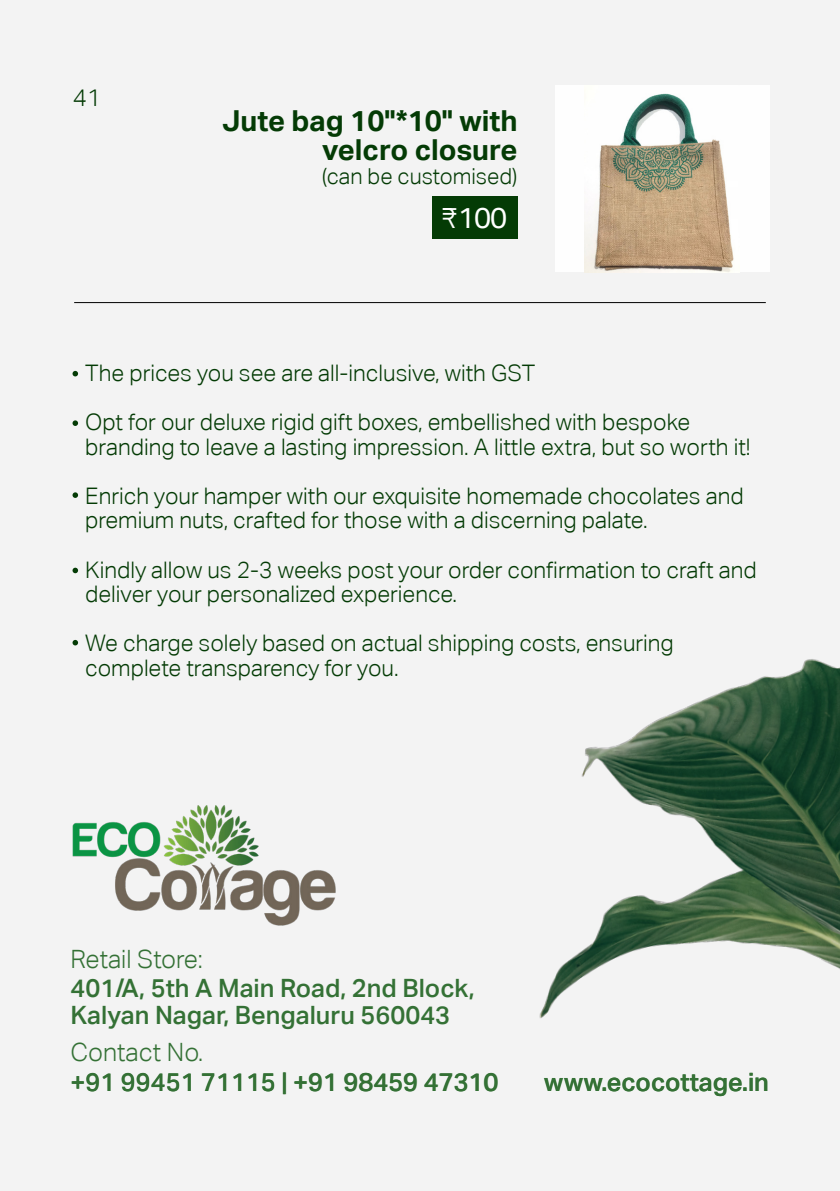
<style>
.page{position:relative;width:840px;height:1191px;background:#fff}
.page>*{position:absolute;margin:0;border:0;box-sizing:border-box;transform-origin:0 0}
.t1{font:700 28.8px/28.6px "Aktiv Grotesk Corp";color:#043b05;text-align:right}
.t2{font:28.8px "Aktiv Grotesk Corp";color:#fff}
.t3{font:500 25.2px/26.6px "Aktiv Grotesk Corp";color:#347135}
.t4{font:25.2px "Aktiv Grotesk Corp";color:#347135}
.t5{font:300 25.2px "Aktiv Grotesk Corp";color:#347135}
.t6{font:300 24px "Aktiv Grotesk Corp";color:#043b05}
.t7{font:300 22.8px/49.2px "Aktiv Grotesk Corp";color:#043b05}
.t8{font:300 22px "Aktiv Grotesk Corp";color:#043b05}
.s1{font-family:"Bahnschrift";font-size:28px}
</style>
<div class="page">
<div style="left:0;top:0;width:839px;height:1191px;background:#f3f3f3"></div>
<hr style="left:74px;top:302px;width:691px;height:1px;background:#000">
<div style="left:554px;top:85px;width:215px;height:187px;background:#fefefe"></div>
<img style="left:584px;top:93px;width:150px;height:179px">
<div style="left:432px;top:196px;width:85px;height:43px;background:#043b05"></div>
<img style="left:539px;top:659px;width:300px;height:359px">
<img style="left:72px;top:805px;width:264px;height:121px">
<svg style="left:72px;top:371px;width:6px;height:5px"></svg>
<svg style="left:72px;top:420px;width:6px;height:6px"></svg>
<svg style="left:72px;top:492px;width:6px;height:6px"></svg>
<svg style="left:72px;top:567px;width:6px;height:6px"></svg>
<svg style="left:72px;top:640px;width:6px;height:5px"></svg>
<p class="t6" style="left:73px;top:83px;width:30px">41</p>
<p class="t1" style="left:222px;top:106px;width:297px">Jute bag 10"*10" with velcro closure</p>
<p class="t8" style="left:322px;top:164px;width:197px">(can be customised)</p>
<p class="t2" style="left:440px;top:201px;width:68px"><span class="s1">₹</span>100</p>
<p class="t7" style="left:85px;top:348px;width:606px">The prices you see are all-inclusive, with GST<br>Opt for our deluxe rigid gift boxes, embellished with bespoke</p>
<p class="t7" style="left:85px;top:422px;width:666px">branding to leave a lasting impression. A little extra, but so worth it!<br>Enrich your hamper with our exquisite homemade chocolates and</p>
<p class="t7" style="left:85px;top:496px;width:672px">premium nuts, crafted for those with a discerning palate.<br>Kindly allow us 2-3 weeks post your order confirmation to craft and</p>
<p class="t7" style="left:85px;top:569px;width:589px">deliver your personalized experience.<br>We charge solely based on actual shipping costs, ensuring</p>
<p class="t7" style="left:85px;top:643px;width:315px">complete transparency for you.</p>
<p class="t5" style="left:71px;top:944px;width:134px">Retail Store:</p>
<p class="t3" style="left:71px;top:974px;width:405px">401/A, 5th A Main Road, 2nd Block,<br>Kalyan Nagar, Bengaluru 560043</p>
<p class="t5" style="left:71px;top:1037px;width:134px">Contact No.</p>
<p class="t4" style="left:71px;top:1066px;width:429px">+91 99451 71115 | +91 98459 47310</p>
<p class="t3" style="left:544px;top:1068px;width:226px">www.ecocottage.in</p>
</div>
